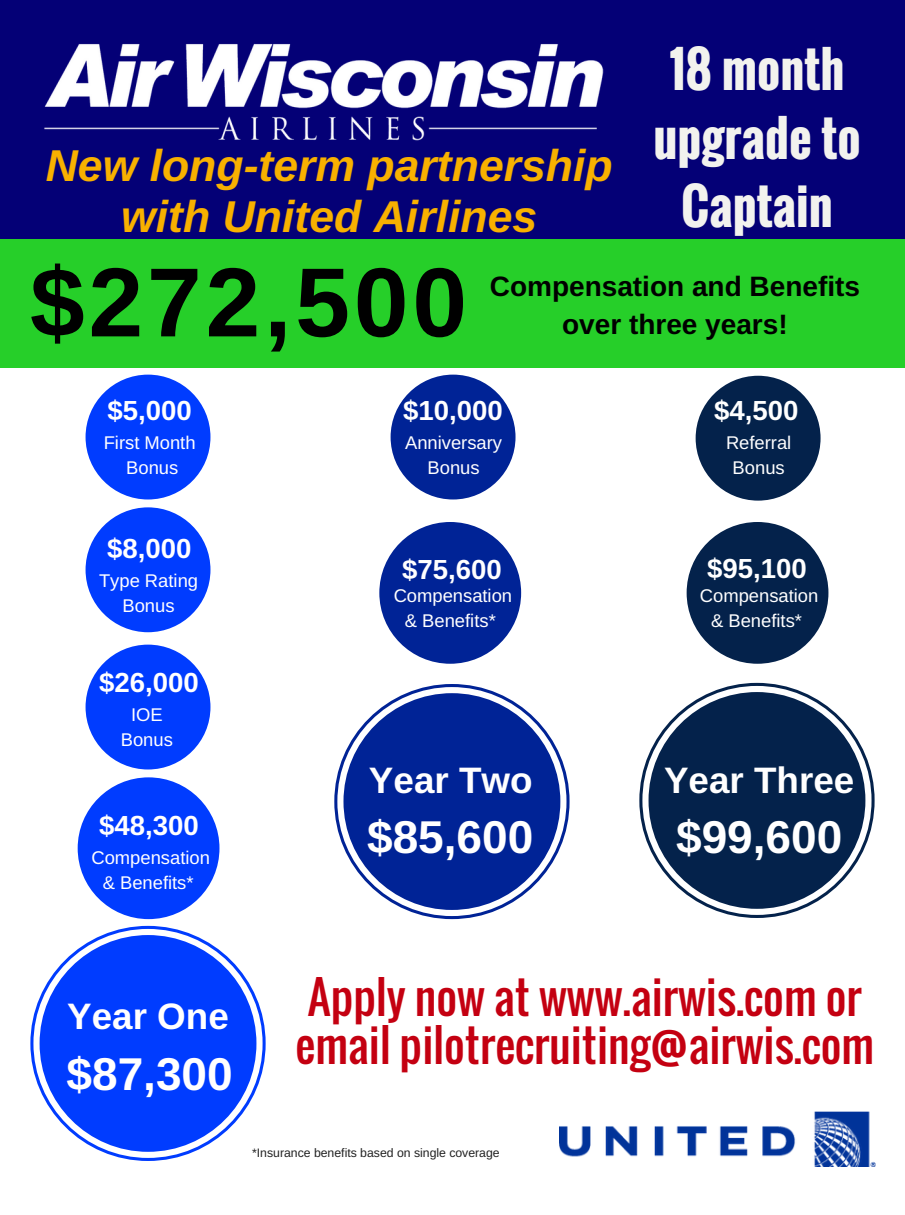
<style>
.page{position:relative;width:905px;height:1215px;background:#fff}
.page>*{position:absolute;margin:0;border:0;box-sizing:border-box;transform-origin:0 0}
.t1{font:700 98.1px "Arimo";letter-spacing:.04em;color:#000}
.t2{font:700 49.05px/68.7px "Oswald";color:#f2f2ee;text-align:center}
.t3{font:700 46.05px "Arimo";color:#fff}
.t4{font:44.55px/47.2px "Oswald";color:#c40011}
.t5{font:italic 700 44.55px/50.7px "Arimo";color:#f8b100;text-align:center}
.t6{font:700 36.75px "Arimo";color:#fff}
.t7{font:700 28.05px/38.2px "Arimo";color:#000;text-align:center}
.t8{font:700 27.6px "Arimo";color:#fff}
.t9{font:18.45px/24.8px "Arimo";color:#fff;text-align:center}
.t10{font:12.3px "Arimo";color:#222}
</style>
<div class="page">
<div style="left:0;top:0;width:904px;height:240px;background:#040076"></div>
<div style="left:0;top:240px;width:904px;height:128px;background:#26cf29"></div>
<div style="left:86px;top:507px;width:124px;height:125px;background:#003cff;border-radius:50%"></div>
<div style="left:86px;top:375px;width:124px;height:125px;background:#003cff;border-radius:50%"></div>
<div style="left:86px;top:645px;width:124px;height:125px;background:#003cff;border-radius:50%"></div>
<svg style="left:30px;top:926px;width:235px;height:235px"></svg>
<div style="left:40px;top:935px;width:216px;height:217px;background:#003cff;border-radius:50%"></div>
<svg style="left:334px;top:684px;width:235px;height:235px"></svg>
<div style="left:343px;top:693px;width:217px;height:217px;background:#002396;border-radius:50%"></div>
<div style="left:390px;top:375px;width:125px;height:125px;background:#002396;border-radius:50%"></div>
<svg style="left:639px;top:683px;width:235px;height:235px"></svg>
<div style="left:648px;top:692px;width:217px;height:217px;background:#04224b;border-radius:50%"></div>
<div style="left:686px;top:522px;width:142px;height:142px;background:#04224b;border-radius:50%"></div>
<div style="left:695px;top:376px;width:125px;height:125px;background:#04224b;border-radius:50%"></div>
<div style="left:78px;top:777px;width:141px;height:142px;background:#003cff;border-radius:50%"></div>
<div style="left:379px;top:522px;width:142px;height:142px;background:#002396;border-radius:50%"></div>
<img style="left:44px;top:43px;width:559px;height:98px">
<img style="left:559px;top:1112px;width:316px;height:55px">
<h2 class="t2" style="left:653px;top:33px;width:209px">18 month upgrade to<br>Captain</h2>
<h3 class="t7" style="left:490px;top:267px;width:372px">Compensation and Benefits over three years!</h3>
<h3 class="t5" style="left:46px;top:140px;width:568px">New long-term partnership with United Airlines</h3>
<h1 class="t1" style="left:30px;top:248px;width:438px">$272,500</h1>
<h3 class="t8" style="left:107px;top:395px;width:86px">$5,000</h3>
<p class="t9" style="left:104px;top:430px;width:93px">First Month<br>Bonus</p>
<h3 class="t8" style="left:107px;top:533px;width:86px">$8,000</h3>
<p class="t9" style="left:99px;top:568px;width:101px">Type Rating<br>Bonus</p>
<h3 class="t8" style="left:99px;top:667px;width:101px">$26,000</h3>
<p class="t9" style="left:121px;top:702px;width:54px">IOE<br>Bonus</p>
<h3 class="t8" style="left:99px;top:810px;width:101px">$48,300</h3>
<p class="t9" style="left:91px;top:845px;width:120px">Compensation &amp; Benefits*</p>
<h3 class="t8" style="left:403px;top:395px;width:101px">$10,000</h3>
<p class="t9" style="left:405px;top:430px;width:98px">Anniversary<br>Bonus</p>
<h3 class="t8" style="left:714px;top:395px;width:86px">$4,500</h3>
<p class="t9" style="left:726px;top:430px;width:67px">Referral<br>Bonus</p>
<h3 class="t8" style="left:402px;top:554px;width:101px">$75,600</h3>
<h3 class="t8" style="left:707px;top:553px;width:101px">$95,100</h3>
<p class="t9" style="left:393px;top:583px;width:120px">Compensation &amp; Benefits*</p>
<p class="t9" style="left:700px;top:583px;width:120px">Compensation &amp; Benefits*</p>
<h3 class="t6" style="left:369px;top:760px;width:165px">Year Two</h3>
<h3 class="t6" style="left:664px;top:760px;width:192px">Year Three</h3>
<h3 class="t3" style="left:367px;top:811px;width:168px">$85,600</h3>
<h3 class="t3" style="left:676px;top:811px;width:168px">$99,600</h3>
<h3 class="t6" style="left:67px;top:996px;width:163px">Year One</h3>
<h3 class="t3" style="left:67px;top:1048px;width:168px">$87,300</h3>
<h3 class="t4" style="left:295px;top:972px;width:580px">Apply now at www.airwis.com or email pilotrecruiting@airwis.com</h3>
<p class="t10" style="left:252px;top:1145px;width:249px">*Insurance benefits based on single coverage</p>
</div>
